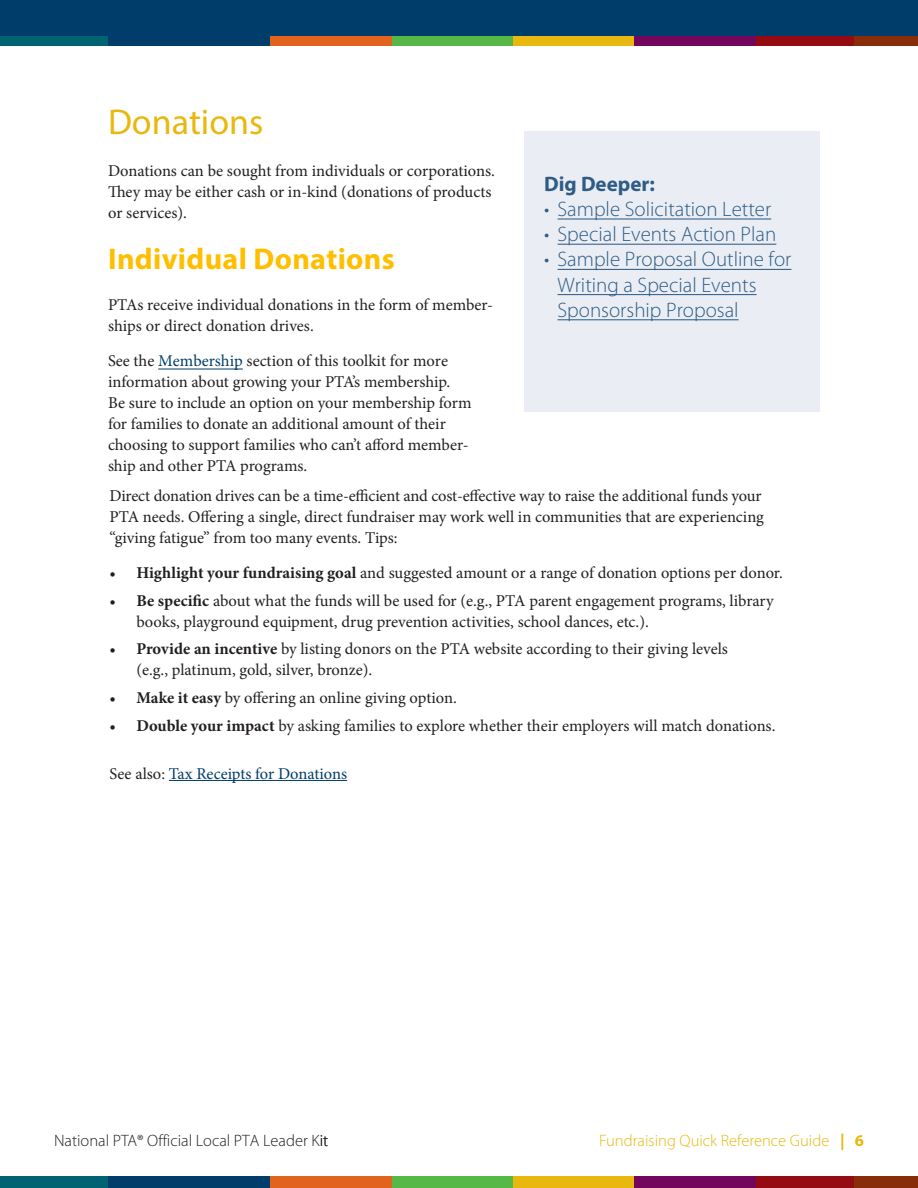
<style>
.page{position:relative;width:918px;height:1188px;background:#fff}
.page>*{position:absolute;margin:0;border:0;box-sizing:border-box;transform-origin:0 0}
.body{font:36px "Myriad Pro";color:#e8b80e}
.body-2{font:700 30px "Myriad Pro";letter-spacing:.01em;color:#ffbf00}
.t1{font:300 21px/25.2px "Myriad Pro";color:#2f5c86}
.Side_box-header{font:700 21px "Myriad Pro";color:#2f5c86}
.body-3{font:16.5px/21px "Minion Pro";letter-spacing:-.005em;color:#231f20}
.t2{font:300 16.5px "Myriad Pro";color:#231f20}
.t3{font:300 16.5px "Myriad Pro";color:#e8b80e}
.body-4{font:16.5px "Minion Pro";color:#003d6a}
.s1{color:#003d6a}
.s2{font-weight:700}
.s3{color:#231f20}
</style>
<div class="page">
<div style="left:0;top:0;width:295px;height:46px;background:#003d6a"></div>
<div style="left:368px;top:0;width:145px;height:46px;background:#56b947"></div>
<div style="left:270px;top:0;width:122px;height:46px;background:#e1631e"></div>
<div style="left:513px;top:0;width:121px;height:46px;background:#e8b80e"></div>
<div style="left:634px;top:0;width:122px;height:46px;background:#73075e"></div>
<div style="left:756px;top:0;width:122px;height:46px;background:#940c12"></div>
<div style="left:854px;top:0;width:64px;height:46px;background:#882d09"></div>
<div style="left:0;top:0;width:108px;height:46px;background:#006372"></div>
<div style="left:270px;top:0;width:648px;height:36px;background:#003d6a"></div>
<div style="left:0;top:0;width:295px;height:36px;background:#003d6a"></div>
<div style="left:72px;top:1176px;width:213px;height:12px;background:#003d6a"></div>
<div style="left:368px;top:1176px;width:145px;height:12px;background:#56b947"></div>
<div style="left:270px;top:1176px;width:122px;height:12px;background:#e1631e"></div>
<div style="left:513px;top:1176px;width:121px;height:12px;background:#e8b80e"></div>
<div style="left:634px;top:1176px;width:122px;height:12px;background:#73075e"></div>
<div style="left:756px;top:1176px;width:122px;height:12px;background:#940c12"></div>
<div style="left:854px;top:1176px;width:64px;height:12px;background:#882d09"></div>
<div style="left:0;top:1176px;width:108px;height:12px;background:#006372"></div>
<hr style="left:169px;top:780px;width:178px;height:1px;background:#003d6a">
<div style="left:524px;top:131px;width:296px;height:280px;background:#eaeef4"></div>
<hr style="left:558px;top:218px;width:213px;height:2px;background:#2f5c86">
<hr style="left:558px;top:244px;width:218px;height:1px;background:#2f5c86">
<hr style="left:558px;top:269px;width:233px;height:1px;background:#2f5c86">
<hr style="left:558px;top:294px;width:199px;height:1px;background:#2f5c86">
<hr style="left:558px;top:319px;width:181px;height:1px;background:#2f5c86">
<hr style="left:158px;top:369px;width:85px;height:1px;background:#003d6a">
<p class="body" style="left:108px;top:100px;width:157px">Donations</p>
<p class="body-3" style="left:108px;top:161px;width:388px">Donations can be sought from individuals or corporations.<br>They may be either cash or in-kind (donations of products or services).</p>
<p class="body-2" style="left:108px;top:239px;width:288px">Individual Donations</p>
<p class="body-3" style="left:108px;top:295px;width:387px">PTAs receive individual donations in the form of member&shy;ships or direct donation drives.</p>
<p class="body-3" style="left:108px;top:350px;width:365px">See the <span class="s1">Membership</span> section of this toolkit for more information about growing your PTA’s membership.<br>Be sure to include an option on your membership form for families to donate an additional amount of their choosing to support families who can’t afford member&shy;ship and other PTA programs.</p>
<p class="body-3" style="left:109px;top:486px;width:656px">Direct donation drives can be a time-efficient and cost-effective way to raise the additional funds your<br>PTA needs. Offering a single, direct fundraiser may work well in communities that are experiencing “giving fatigue” from too many events. Tips:</p>
<p class="body-3" style="left:109px;top:562px;width:675px">• <span class="s2">Highlight your fundraising goal</span> and suggested amount or a range of donation options per donor.</p>
<p class="body-3" style="left:136px;top:590px;width:639px;text-indent:-27px">• <span class="s2">Be specific</span> about what the funds will be used for (e.g., PTA parent engagement programs, library books, playground equipment, drug prevention activities, school dances, etc.).</p>
<p class="body-3" style="left:136px;top:639px;width:593px;text-indent:-27px">• <span class="s2">Provide an incentive</span> by listing donors on the PTA website according to their giving levels (e.g., platinum, gold, silver, bronze).</p>
<p class="body-3" style="left:109px;top:687px;width:349px">• <span class="s2">Make it easy</span> by offering an online giving option.</p>
<p class="body-3" style="left:109px;top:715px;width:668px">• <span class="s2">Double your impact</span> by asking families to explore whether their employers will match donations.</p>
<p class="body-4" style="left:109px;top:762px;width:239px"><span class="s3">See also:</span> Tax Receipts for Donations</p>
<p class="Side_box-header" style="left:544px;top:170px;width:112px">Dig Deeper:</p>
<p class="t1" style="left:544px;top:196px;width:229px">• Sample Solicitation Letter</p>
<p class="t1" style="left:544px;top:221px;width:234px">• Special Events Action Plan</p>
<p class="t1" style="left:558px;top:247px;width:235px;text-indent:-14px">• Sample Proposal Outline for<br>Writing a Special Events<br>Sponsorship Proposal</p>
<p class="t2" style="left:54px;top:1131px;width:276px">National PTA® Official Local PTA Leader Kit</p>
<p class="t3" style="left:599px;top:1131px;width:266px">Fundraising Quick Reference Guide <span class="s2">| 6</span></p>
</div>
